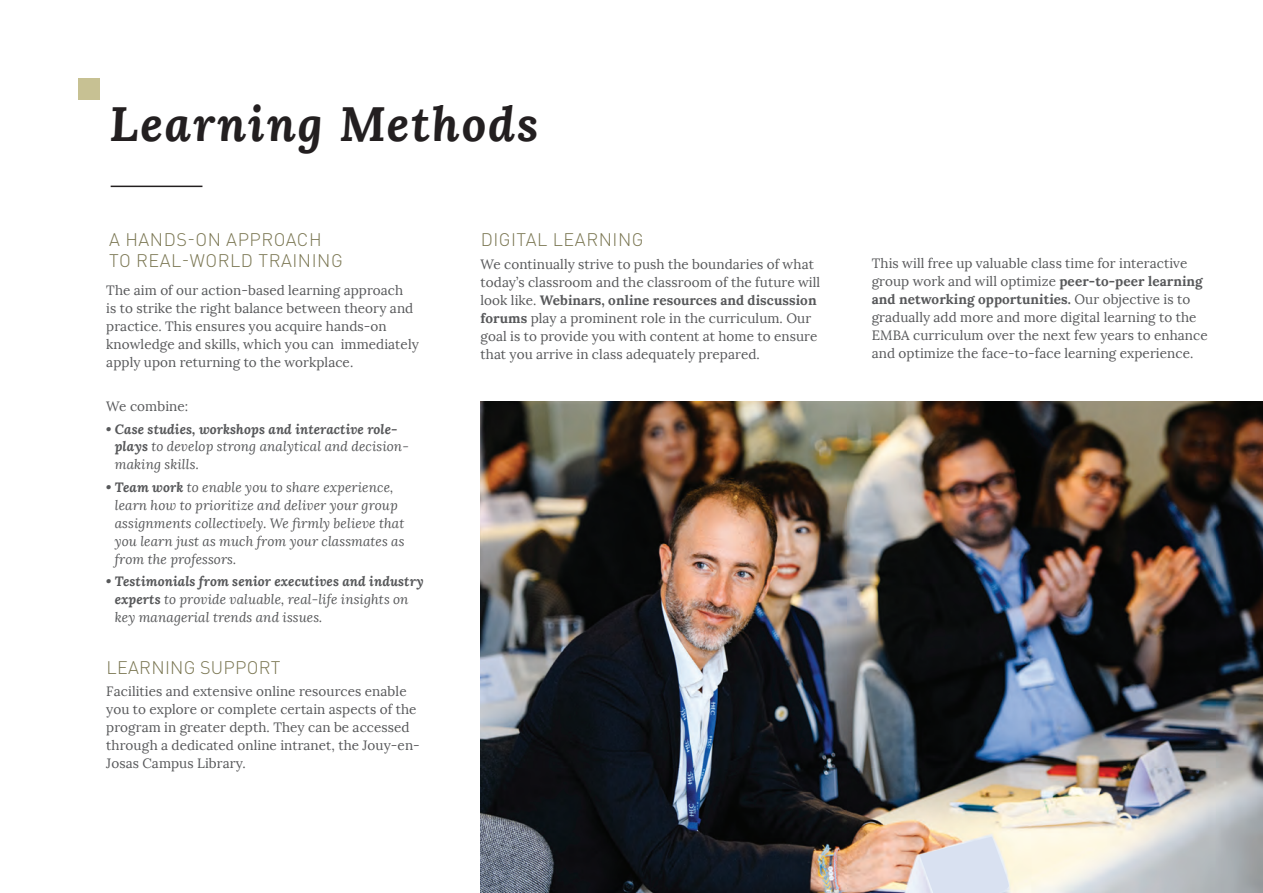
<style>
.page{position:relative;width:1263px;height:893px;background:#fff}
.page>*{position:absolute;margin:0;border:0;box-sizing:border-box;transform-origin:0 0}
.t1{font:italic 700 48px "Lora";letter-spacing:.04em;color:#231f20}
.t2{font:300 18px/21.6px "DIN Pro";letter-spacing:.03em;color:#7a7652}
.t3{font:13.5px/18px "Lora";letter-spacing:.005em;color:#57585a}
.t4{font:italic 13.5px/18px "Lora";letter-spacing:.005em;color:#57585a}
.s1{font-weight:700}
</style>
<div class="page">
<hr style="left:111px;top:186px;width:91px;height:1px;background:#231f20">
<div style="left:79px;top:78px;width:21px;height:21px;background:#c7c193"></div>
<img style="left:480px;top:401px;width:783px;height:492px">
<svg style="left:919px;top:837px;width:91px;height:56px;background:#dedee5"></svg>
<h1 class="t1" style="left:109px;top:91px;width:431px">Learning Methods</h1>
<h2 class="t2" style="left:109px;top:227px;width:235px">A HANDS-ON APPROACH<br>TO REAL-WORLD TRAINING</h2>
<p class="t3" style="left:106px;top:281px;width:314px">The aim of our action-based learning approach<br>is to strike the right balance between theory and practice. This ensures you acquire hands-on knowledge and skills, which you can immediately apply upon returning to the workplace.</p>
<p class="t3" style="left:106px;top:398px;width:83px">We combine:</p>
<p class="t4" style="left:115px;top:420px;width:296px;text-indent:-8px"><span class="s1">• Case studies, workshops and interactive role&shy;plays</span> to develop strong analytical and decision&shy;making skills.</p>
<p class="t4" style="left:115px;top:478px;width:291px;text-indent:-8px"><span class="s1">• Team work</span> to enable you to share experience, learn how to prioritize and deliver your group assignments collectively. We firmly believe that you learn just as much from your classmates as from the professors.</p>
<p class="t4" style="left:115px;top:572px;width:311px;text-indent:-8px"><span class="s1">• Testimonials from senior executives and industry experts</span> to provide valuable, real-life insights on key managerial trends and issues.</p>
<h2 class="t2" style="left:106px;top:655px;width:176px">LEARNING SUPPORT</h2>
<p class="t3" style="left:106px;top:682px;width:315px">Facilities and extensive online resources enable you to explore or complete certain aspects of the program in greater depth. They can be accessed through a dedicated online intranet, the Jouy-en-Josas Campus Library.</p>
<h2 class="t2" style="left:481px;top:227px;width:164px">DIGITAL LEARNING</h2>
<p class="t3" style="left:480px;top:255px;width:341px">We continually strive to push the boundaries of what today’s classroom and the classroom of the future will look like. <span class="s1">Webinars, online resources and discussion forums</span> play a prominent role in the curriculum. Our goal is to provide you with content at home to ensure that you arrive in class adequately prepared.</p>
<p class="t3" style="left:872px;top:255px;width:338px">This will free up valuable class time for interactive group work and will optimize <span class="s1">peer-to-peer learning and networking opportunities.</span> Our objective is to gradually add more and more digital learning to the EMBA curriculum over the next few years to enhance and optimize the face-to-face learning experience.</p>
</div>
